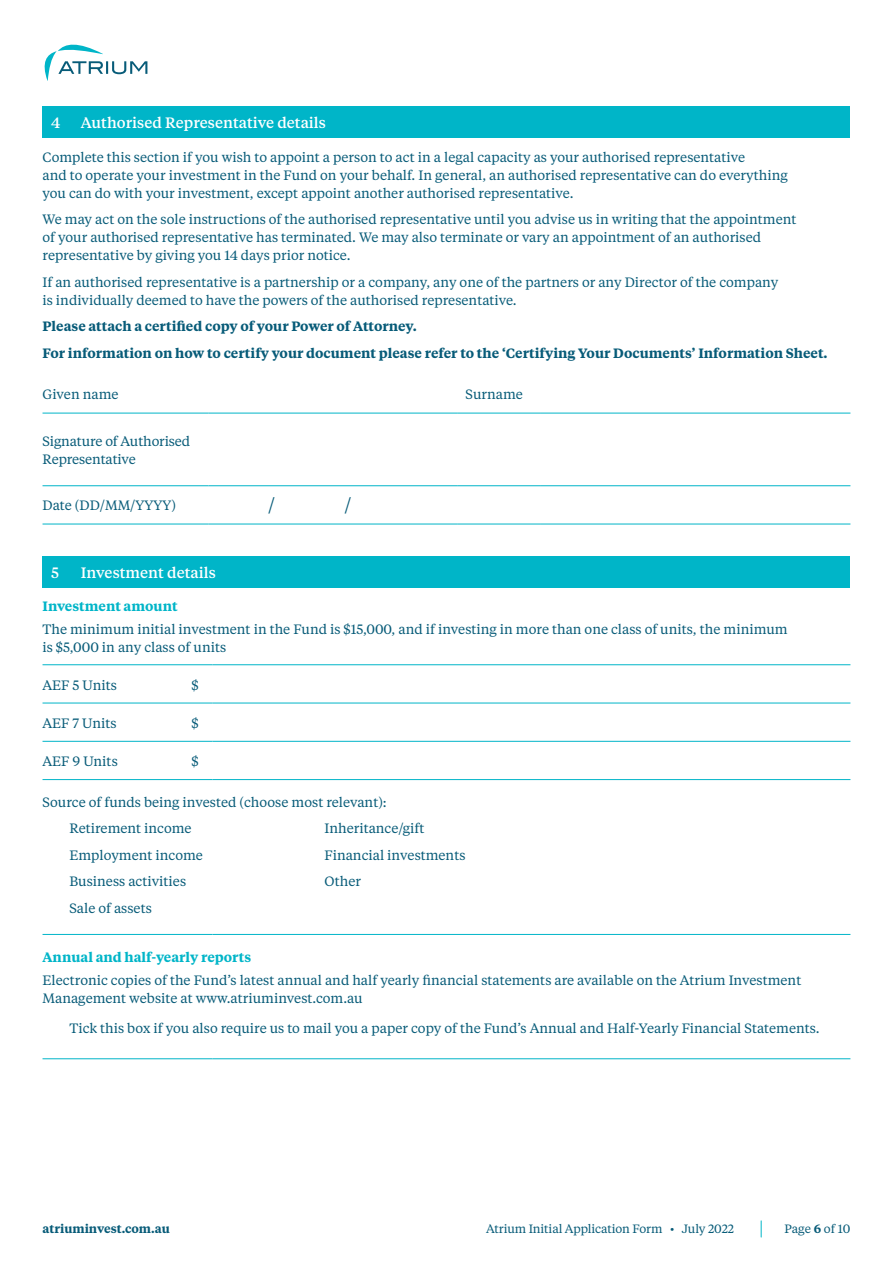
<style>
.page{position:relative;width:893px;height:1263px;background:#fff}
.page>*{position:absolute;margin:0;border:0;box-sizing:border-box;transform-origin:0 0}
.t1{font:18px "Tiempos Text";color:#075b78}
.t2{font:500 15px "Tiempos Text";color:#fff}
.t3{font:13.5px/18px "Tiempos Text";color:#075b78}
.t4{font:600 13.5px/26.5px "Tiempos Text";color:#075b78}
.t5{font:600 13.5px "Tiempos Text";color:#00b5c8}
.t6{font:12px "Tiempos Text";letter-spacing:-.01em;color:#075b78}
.t7{font:600 12px "Tiempos Text";color:#075b78}
.s1{font-weight:600}
</style>
<div class="page">
<div style="left:43px;top:106px;width:807px;height:32px;background:#00b5c8"></div>
<hr style="left:43px;top:413px;width:165px;height:1px;background:#00b5c8">
<hr style="left:208px;top:413px;width:249px;height:1px;background:#00b5c8">
<hr style="left:457px;top:413px;width:83px;height:1px;background:#00b5c8">
<hr style="left:540px;top:413px;width:310px;height:1px;background:#00b5c8">
<hr style="left:43px;top:485px;width:165px;height:1px;background:#00b5c8">
<hr style="left:208px;top:485px;width:249px;height:1px;background:#00b5c8">
<hr style="left:457px;top:485px;width:83px;height:1px;background:#00b5c8">
<hr style="left:540px;top:485px;width:310px;height:1px;background:#00b5c8">
<hr style="left:43px;top:524px;width:165px;height:1px;background:#00b5c8">
<hr style="left:208px;top:524px;width:249px;height:1px;background:#00b5c8">
<hr style="left:457px;top:524px;width:83px;height:1px;background:#00b5c8">
<hr style="left:540px;top:524px;width:310px;height:1px;background:#00b5c8">
<div style="left:43px;top:556px;width:807px;height:32px;background:#00b5c8"></div>
<hr style="left:43px;top:664px;width:170px;height:1px;background:#00b5c8">
<hr style="left:43px;top:703px;width:170px;height:1px;background:#00b5c8">
<hr style="left:43px;top:741px;width:170px;height:1px;background:#00b5c8">
<hr style="left:213px;top:664px;width:637px;height:1px;background:#00b5c8">
<hr style="left:213px;top:703px;width:637px;height:1px;background:#00b5c8">
<hr style="left:213px;top:741px;width:637px;height:1px;background:#00b5c8">
<hr style="left:43px;top:934px;width:170px;height:1px;background:#00b5c8">
<hr style="left:213px;top:934px;width:637px;height:1px;background:#00b5c8">
<hr style="left:43px;top:1058px;width:170px;height:1px;background:#00b5c8">
<hr style="left:213px;top:1058px;width:637px;height:1px;background:#00b5c8">
<hr style="left:43px;top:779px;width:170px;height:1px;background:#00b5c8">
<hr style="left:213px;top:779px;width:637px;height:1px;background:#00b5c8">
<svg style="left:45px;top:45px;width:102px;height:36px"></svg>
<svg style="left:761px;top:1221px;width:1px;height:16px"></svg>
<p class="t2" style="left:51px;top:113px;width:11px">4</p>
<p class="t2" style="left:81px;top:113px;width:247px">Authorised Representative details</p>
<p class="t3" style="left:43px;top:147px;width:747px">Complete this section if you wish to appoint a person to act in a legal capacity as your authorised representative<br>and to operate your investment in the Fund on your behalf. In general, an authorised representative can do everything you can do with your investment, except appoint another authorised representative.</p>
<p class="t3" style="left:43px;top:210px;width:755px">We may act on the sole instructions of the authorised representative until you advise us in writing that the appointment of your authorised representative has terminated. We may also terminate or vary an appointment of an authorised representative by giving you 14 days prior notice.</p>
<p class="t3" style="left:43px;top:272px;width:737px">If an authorised representative is a partnership or a company, any one of the partners or any Director of the company is individually deemed to have the powers of the authorised representative.</p>
<p class="t4" style="left:43px;top:312px;width:787px">Please attach a certified copy of your Power of Attorney.<br>For information on how to certify your document please refer to the ‘Certifying Your Documents’ Information Sheet.</p>
<p class="t3" style="left:43px;top:385px;width:77px">Given name</p>
<p class="t3" style="left:466px;top:385px;width:59px">Surname</p>
<p class="t3" style="left:43px;top:431px;width:149px">Signature of Authorised<br>Representative</p>
<p class="t3" style="left:43px;top:496px;width:135px">Date (DD/MM/YYYY)</p>
<h1 class="t1" style="left:268px;top:492px;width:9px">/</h1>
<h1 class="t1" style="left:345px;top:492px;width:9px">/</h1>
<p class="t2" style="left:51px;top:562px;width:9px">5</p>
<p class="t2" style="left:81px;top:562px;width:137px">Investment details</p>
<p class="t5" style="left:43px;top:597px;width:137px">Investment amount</p>
<p class="t3" style="left:43px;top:619px;width:747px">The minimum initial investment in the Fund is $15,000, and if investing in more than one class of units, the minimum is $5,000 in any class of units</p>
<p class="t3" style="left:43px;top:675px;width:76px">AEF 5 Units</p>
<p class="t3" style="left:191px;top:675px;width:9px">$</p>
<p class="t3" style="left:43px;top:714px;width:76px">AEF 7 Units</p>
<p class="t3" style="left:191px;top:714px;width:9px">$</p>
<p class="t3" style="left:43px;top:752px;width:77px">AEF 9 Units</p>
<p class="t3" style="left:191px;top:752px;width:9px">$</p>
<p class="t3" style="left:69px;top:789px;width:319px;line-height:26.4px;text-indent:-27px">Source of funds being invested (choose most relevant):<br>Retirement income<br>Employment income<br>Business activities<br>Sale of assets</p>
<p class="t3" style="left:325px;top:815px;width:142px;line-height:26.5px">Inheritance/gift<br>Financial investments<br>Other</p>
<p class="t5" style="left:43px;top:948px;width:210px">Annual and half-yearly reports</p>
<p class="t3" style="left:43px;top:970px;width:760px">Electronic copies of the Fund’s latest annual and half yearly financial statements are available on the Atrium Investment<br>Management website at www.atriuminvest.com.au</p>
<p class="t3" style="left:69px;top:1019px;width:752px">Tick this box if you also require us to mail you a paper copy of the Fund’s Annual and Half-Yearly Financial Statements.</p>
<p class="t7" style="left:43px;top:1220px;width:129px">atriuminvest.com.au</p>
<p class="t6" style="left:486px;top:1221px;width:249px">Atrium Initial Application Form • July 2022</p>
<p class="t6" style="left:784px;top:1221px;width:68px">Page <span class="s1">6</span> of 10</p>
</div>
